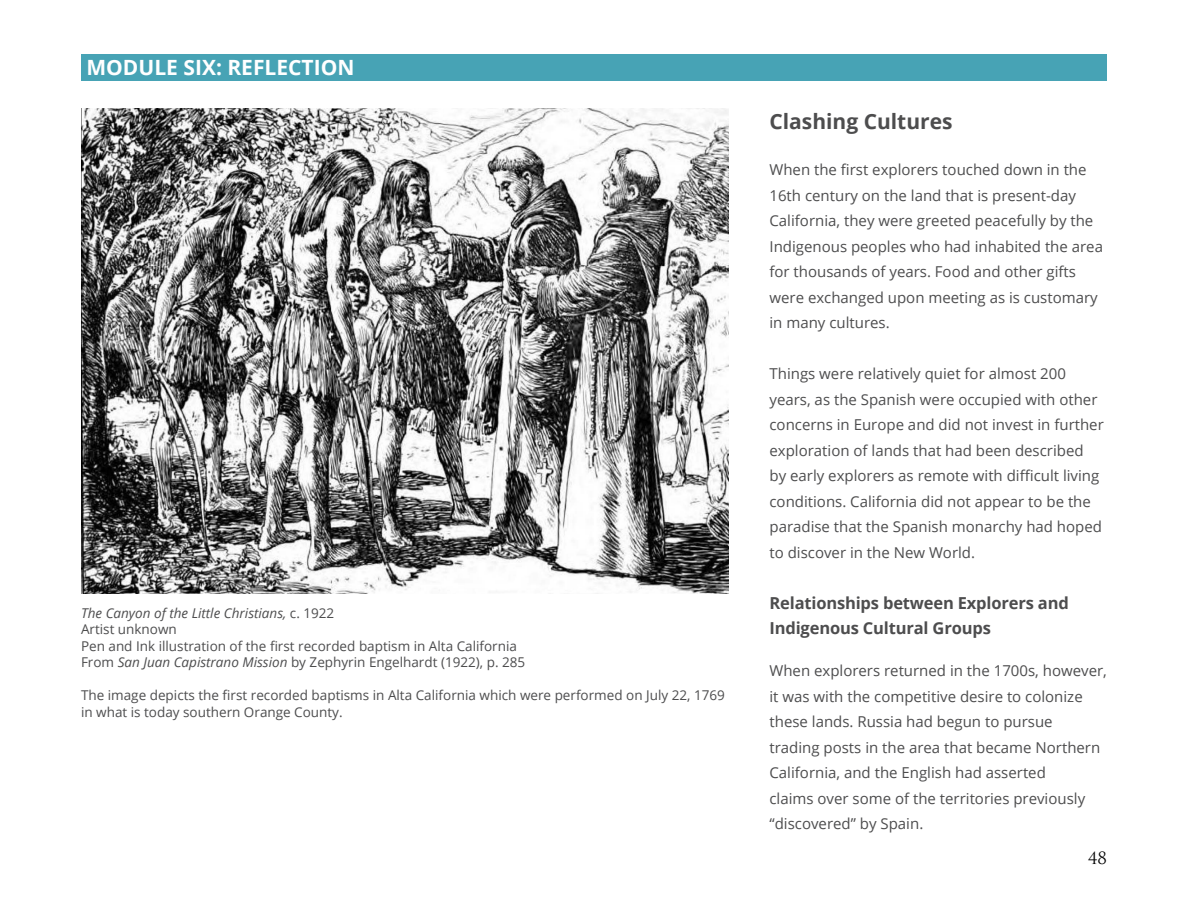
<style>
.page{position:relative;width:1188px;height:918px;background:#fff}
.page>*{position:absolute;margin:0;border:0;box-sizing:border-box;transform-origin:0 0}
.t1{font:700 21px "Open Sans";color:#fff}
.t2{font:700 21px "Open Sans";color:#4d4d4e}
.t3{font:700 16.5px/25.5px "Open Sans";letter-spacing:-.01em;color:#4d4d4e}
.t4{font:16.5px "Trajan Pro";color:#000}
.t5{font:15px/25.5px "Open Sans";color:#4d4d4e}
.t6{font:13.5px/16.5px "Open Sans";color:#4d4d4e}
.s1{font-style:italic}
</style>
<div class="page">
<div style="left:81px;top:54px;width:1026px;height:27px;background:#47a3b5"></div>
<img style="left:81px;top:108px;width:648px;height:486px">
<h1 class="t1" style="left:86px;top:52px;width:270px">MODULE SIX: REFLECTION</h1>
<p class="t6" style="left:81px;top:604px;width:446px"><span class="s1">The Canyon of the Little Christians,</span> c. 1922<br>Artist unknown<br>Pen and Ink illustration of the first recorded baptism in Alta California From <span class="s1">San Juan Capistrano Mission</span> by Zephyrin Engelhardt (1922), p. 285</p>
<p class="t6" style="left:81px;top:687px;width:645px">The image depicts the first recorded baptisms in Alta California which were performed on July 22, 1769 in what is today southern Orange County.</p>
<h1 class="t2" style="left:770px;top:106px;width:185px">Clashing Cultures</h1>
<p class="t5" style="left:770px;top:156px;width:335px">When the first explorers touched down in the 16th century on the land that is present-day California, they were greeted peacefully by the Indigenous peoples who had inhabited the area for thousands of years. Food and other gifts were exchanged upon meeting as is customary in many cultures.</p>
<p class="t5" style="left:770px;top:360px;width:336px">Things were relatively quiet for almost 200 years, as the Spanish were occupied with other concerns in Europe and did not invest in further exploration of lands that had been described by early explorers as remote with difficult living conditions. California did not appear to be the paradise that the Spanish monarchy had hoped to discover in the New World.</p>
<p class="t3" style="left:770px;top:589px;width:301px">Relationships between Explorers and<br>Indigenous Cultural Groups</p>
<p class="t5" style="left:770px;top:657px;width:339px">When explorers returned in the 1700s, however, it was with the competitive desire to colonize these lands. Russia had begun to pursue<br>trading posts in the area that became Northern California, and the English had asserted<br>claims over some of the territories previously “discovered” by Spain.</p>
<p class="t4" style="left:1088px;top:847px;width:20px">48</p>
</div>
